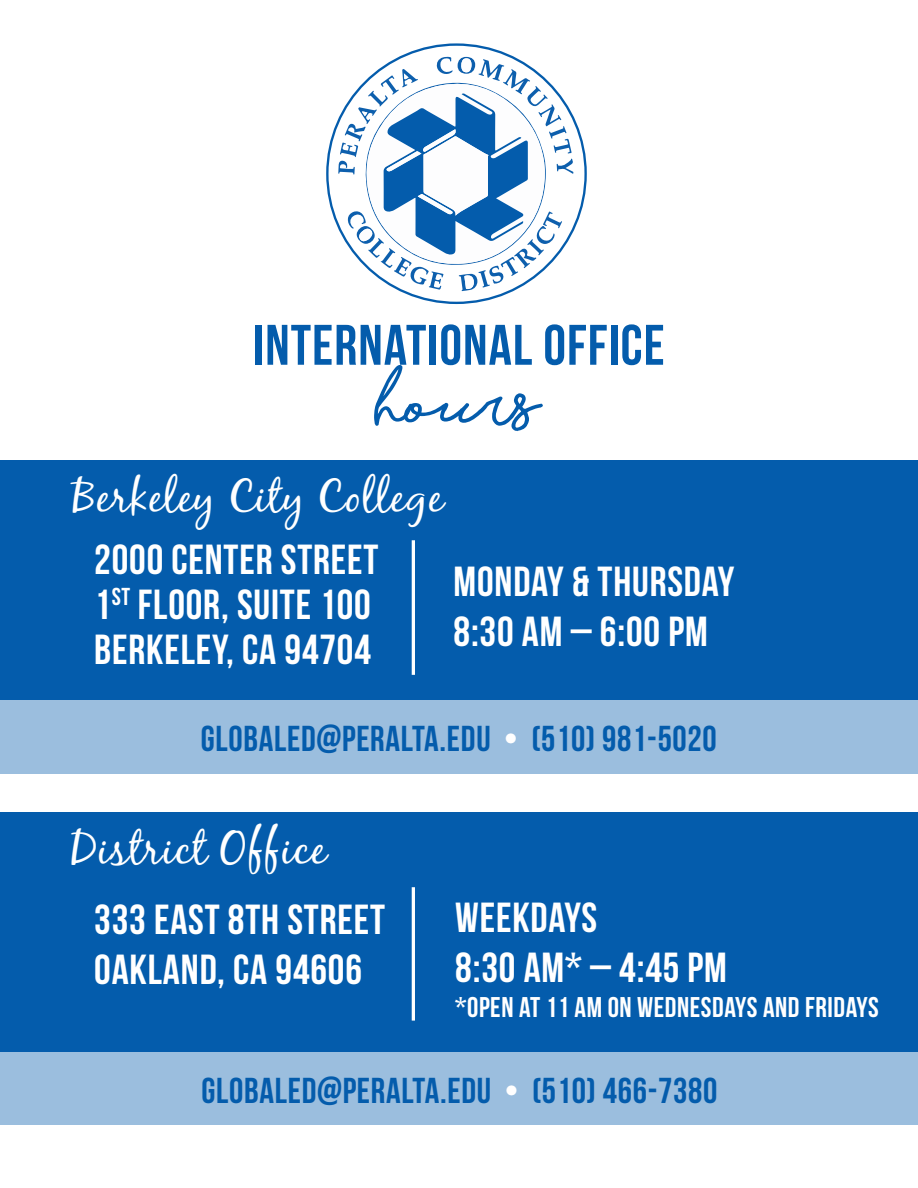
<style>
.page{position:relative;width:918px;height:1188px;background:#fff}
.page>*{position:absolute;margin:0;border:0;box-sizing:border-box;transform-origin:0 0}
.t1{font:57px "Bebas Neue";letter-spacing:.02em;color:#045cac}
.t2{font:700 57px "Shorelines Script";letter-spacing:.02em;color:#045cac}
.t3{font:45px "Black Jack";letter-spacing:.02em;color:#fff}
.t4{font:42px/50.4px "Bebas Neue";letter-spacing:.02em;color:#fff}
.t5{font:36px "Bebas Neue";letter-spacing:.02em;color:#045cac}
.t6{font:28.5px "Bebas Neue";letter-spacing:.02em;color:#fff}
.s1{color:#fff}
</style>
<div class="page">
<div style="left:0;top:461px;width:918px;height:239px;background:#045cac"></div>
<div style="left:0;top:1052px;width:918px;height:73px;background:#9bbede"></div>
<div style="left:0;top:812px;width:918px;height:240px;background:#045cac"></div>
<div style="left:0;top:700px;width:917px;height:74px;background:#9bbede"></div>
<svg style="left:338px;top:57px;width:236px;height:234px"></svg>
<hr style="left:412px;top:540px;width:3px;height:135px;background:#fff">
<hr style="left:412px;top:887px;width:3px;height:134px;background:#fff">
<h1 class="t1" style="left:253px;top:314px;width:413px">INTERNATIONAL OFFICE</h1>
<h1 class="t2" style="left:377px;top:381px;width:165px">hours</h1>
<p class="t3" style="left:72px;top:469px;width:373px">Berkeley City College</p>
<p class="t4" style="left:94px;top:536px;width:286px;line-height:45px">2000 CENTER STREET<br>1<sup>ST</sup> FLOOR, SUITE 100<br>BERKELEY, CA 94704</p>
<p class="t4" style="left:454px;top:555px;width:282px">MONDAY &amp; THURSDAY<br>8:30 AM – 6:00 PM</p>
<p class="t5" style="left:201px;top:719px;width:517px">GLOBALED@PERALTA.EDU <span class="s1">•</span> (510) 981-5020</p>
<p class="t3" style="left:70px;top:822px;width:258px">District Office</p>
<p class="t4" style="left:94px;top:894px;width:292px">333 EAST 8TH STREET<br>OAKLAND, CA 94606</p>
<p class="t4" style="left:455px;top:892px;width:273px">WEEKDAYS<br>8:30 AM* – 4:45 PM</p>
<p class="t6" style="left:455px;top:991px;width:425px">*OPEN AT 11 AM ON WEDNESDAYS AND FRIDAYS</p>
<p class="t5" style="left:201px;top:1070px;width:517px">GLOBALED@PERALTA.EDU <span class="s1">•</span> (510) 466-7380</p>
</div>
